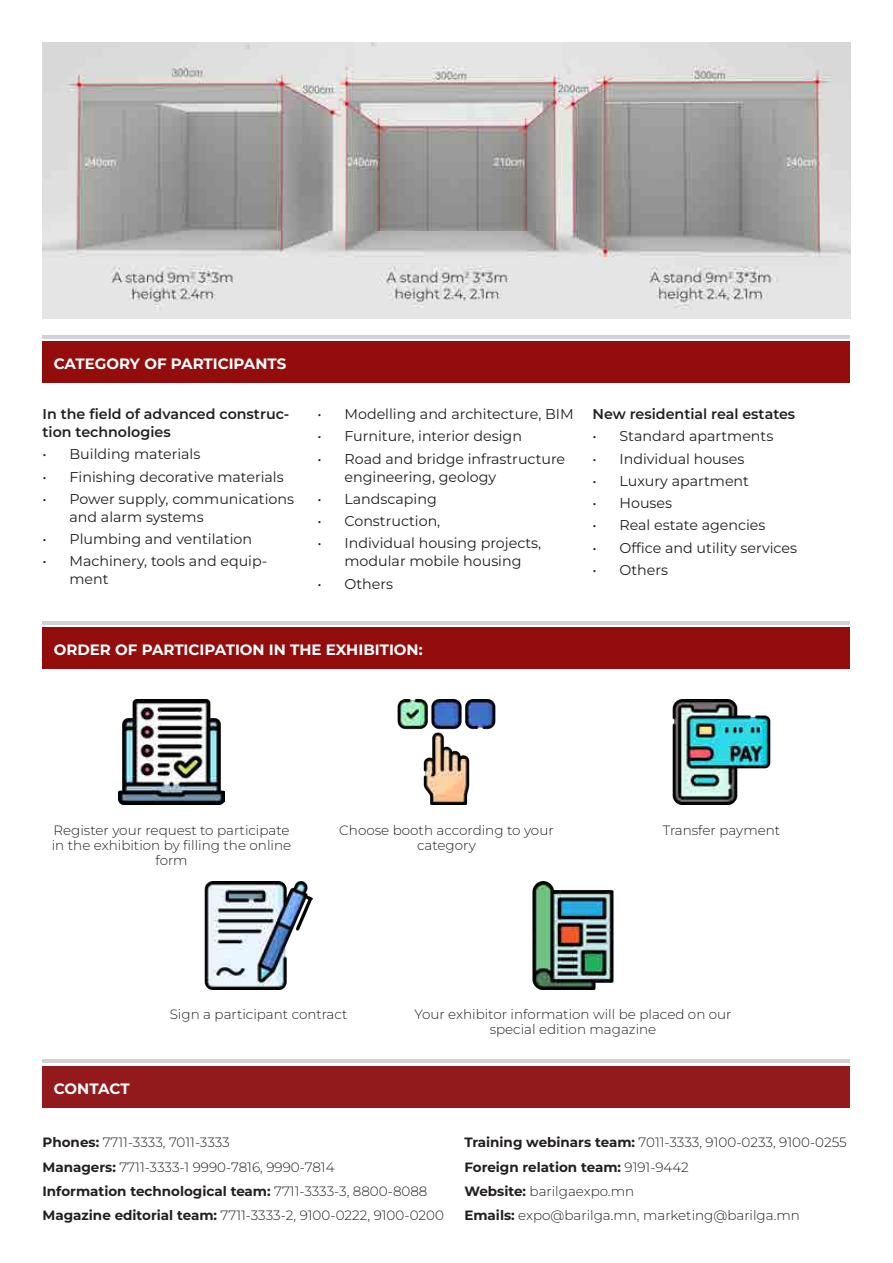
<style>
.page{position:relative;width:893px;height:1263px;background:#fff}
.page>*{position:absolute;margin:0;border:0;box-sizing:border-box;transform-origin:0 0}
.t1{font:700 15px "Montserrat";color:#fff}
.t2{font:14.25px/18px "Montserrat";color:#231f20}
.t3{font:600 14.25px/18px "Montserrat";color:#231f20}
.t4{font:300 13.5px/15px "Montserrat";color:#231f20;text-align:center}
.t5{font:700 13.5px "Montserrat";color:#231f20}
.s1{font-weight:700}
.s2{font-weight:300}
</style>
<div class="page">
<div style="left:43px;top:341px;width:807px;height:42px;background:#930d0d"></div>
<div style="left:43px;top:627px;width:807px;height:42px;background:#930d0d"></div>
<hr style="left:43px;top:335px;width:807px;height:3px;background:#d1d2d4">
<hr style="left:43px;top:621px;width:807px;height:3px;background:#d1d2d4">
<div style="left:43px;top:1066px;width:807px;height:41px;background:#92191c"></div>
<hr style="left:43px;top:1059px;width:807px;height:3px;background:#d1d2d4">
<img style="left:119px;top:699px;width:105px;height:106px">
<img style="left:397px;top:699px;width:99px;height:106px">
<img style="left:205px;top:882px;width:107px;height:107px">
<img style="left:532px;top:882px;width:82px;height:107px">
<img style="left:672px;top:699px;width:99px;height:106px">
<img style="left:43px;top:43px;width:807px;height:275px">
<p class="t1" style="left:54px;top:353px;width:234px">CATEGORY OF PARTICIPANTS</p>
<p class="t3" style="left:43px;top:404px;width:248px">In the field of advanced construc&shy;tion technologies</p>
<p class="t2" style="left:43px;top:445px;width:159px">• Building materials</p>
<p class="t2" style="left:43px;top:467px;width:243px">• Finishing decorative materials</p>
<p class="t2" style="left:70px;top:489px;width:226px;text-indent:-27px">• Power supply, communications and alarm systems</p>
<p class="t2" style="left:43px;top:530px;width:211px">• Plumbing and ventilation</p>
<p class="t2" style="left:70px;top:552px;width:199px;text-indent:-27px">• Machinery, tools and equip&shy;ment</p>
<p class="t2" style="left:317px;top:405px;width:258px">• Modelling and architecture, BIM</p>
<p class="t2" style="left:317px;top:427px;width:206px">• Furniture, interior design</p>
<p class="t2" style="left:344px;top:449px;width:222px;text-indent:-27px">• Road and bridge infrastructure engineering, geology</p>
<p class="t2" style="left:317px;top:489px;width:121px">• Landscaping</p>
<p class="t2" style="left:317px;top:512px;width:124px">• Construction,</p>
<p class="t2" style="left:317px;top:534px;width:225px;text-align:center">• Individual housing projects, modular mobile housing</p>
<p class="t2" style="left:317px;top:574px;width:77px">• Others</p>
<p class="t3" style="left:592px;top:404px;width:204px">New residential real estates</p>
<p class="t2" style="left:592px;top:427px;width:182px">• Standard apartments</p>
<p class="t2" style="left:592px;top:449px;width:153px">• Individual houses</p>
<p class="t2" style="left:592px;top:471px;width:158px">• Luxury apartment</p>
<p class="t2" style="left:592px;top:494px;width:81px">• Houses</p>
<p class="t2" style="left:592px;top:516px;width:174px">• Real estate agencies</p>
<p class="t2" style="left:592px;top:538px;width:206px">• Office and utility services</p>
<p class="t2" style="left:592px;top:560px;width:77px">• Others</p>
<p class="t1" style="left:54px;top:639px;width:370px">ORDER OF PARTICIPATION IN THE EXHIBITION:</p>
<p class="t4" style="left:52px;top:822px;width:241px">Register your request to participate in the exhibition by filling the online form</p>
<p class="t4" style="left:339px;top:822px;width:216px">Choose booth according to your category</p>
<p class="t4" style="left:663px;top:822px;width:119px">Transfer payment</p>
<p class="t1" style="left:54px;top:1078px;width:77px">CONTACT</p>
<p class="t4" style="left:170px;top:1006px;width:179px">Sign a participant contract</p>
<p class="t4" style="left:414px;top:1006px;width:319px">Your exhibitor information will be placed on our special edition magazine</p>
<p class="t4" style="left:43px;top:1134px;width:189px"><span class="s1">Phones:</span> 7711-3333, 7011-3333</p>
<p class="t4" style="left:43px;top:1159px;width:294px"><span class="s1">Managers:</span> 7711-3333-1 9990-7816, 9990-7814</p>
<p class="t5" style="left:43px;top:1181px;width:386px">Information technological team: <span class="s2">7711-3333-3, 8800-8088</span></p>
<p class="t4" style="left:43px;top:1208px;width:403px"><span class="s1">Magazine editorial team:</span> 7711-3333-2, 9100-0222, 9100-0200</p>
<p class="t4" style="left:464px;top:1134px;width:384px"><span class="s1">Training webinars team:</span> 7011-3333, 9100-0233, 9100-0255</p>
<p class="t5" style="left:464px;top:1157px;width:226px">Foreign relation team: <span class="s2">9191-9442</span></p>
<p class="t4" style="left:464px;top:1183px;width:171px"><span class="s1">Website:</span> barilgaexpo.mn</p>
<p class="t4" style="left:464px;top:1208px;width:337px"><span class="s1">Emails:</span> expo@barilga.mn, marketing@barilga.mn</p>
</div>
